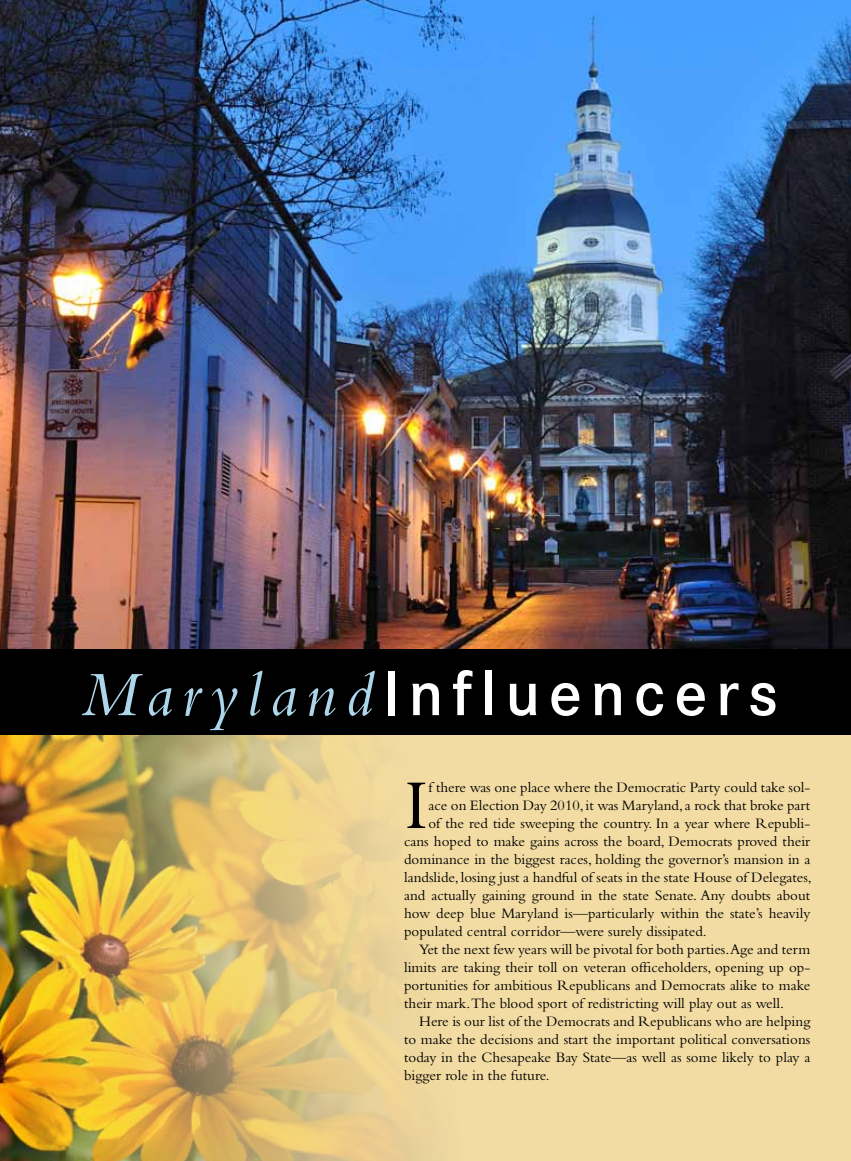
<style>
.page{position:relative;width:851px;height:1161px;background:#fff}
.page>*{position:absolute;margin:0;border:0;box-sizing:border-box;transform-origin:0 0}
.t1{font:72.9px "Bembo";color:#000}
.t2{font:600 66px "Corporate S";letter-spacing:.13em;color:#fff}
.t3{font:15px "Bembo";color:#000}
.s1{font-family:"Bembo";font-weight:400;font-style:italic;color:#add6eb}
</style>
<div class="page">
<div style="left:0;top:721px;width:850px;height:440px;background:#f2dca3"></div>
<img style="left:0;top:735px;width:425px;height:426px">
<img style="left:0;top:0;width:850px;height:649px">
<div style="left:0;top:649px;width:850px;height:86px;background:#000"></div>
<h2 class="t2" style="left:81px;top:656px;width:699px"><span class="s1">Maryland</span>Influencers</h2>
<h1 class="t1" style="left:404px;top:763px;width:26px">I</h1>
<p class="t3" style="left:428px;top:779px;width:383px">f there was one place where the Democratic Party could take sol-</p>
<p class="t3" style="left:428px;top:797px;width:383px">ace on Election Day 2010, it was Maryland, a rock that broke part</p>
<p class="t3" style="left:428px;top:815px;width:383px">of the red tide sweeping the country. In a year where Republi-</p>
<p class="t3" style="left:404px;top:833px;width:407px">cans hoped to make gains across the board, Democrats proved their</p>
<p class="t3" style="left:404px;top:851px;width:407px">dominance in the biggest races, holding the governor’s mansion in a</p>
<p class="t3" style="left:404px;top:869px;width:409px">landslide, losing just a handful of seats in the state House of Delegates,</p>
<p class="t3" style="left:404px;top:887px;width:407px">and actually gaining ground in the state Senate. Any doubts about</p>
<p class="t3" style="left:404px;top:905px;width:407px">how deep blue Maryland is—particularly within the state’s heavily</p>
<p class="t3" style="left:404px;top:923px;width:304px">populated central corridor—were surely dissipated.</p>
<p class="t3" style="left:419px;top:941px;width:392px">Yet the next few years will be pivotal for both parties.Age and term</p>
<p class="t3" style="left:404px;top:959px;width:407px">limits are taking their toll on veteran officeholders, opening up op-</p>
<p class="t3" style="left:404px;top:977px;width:407px">portunities for ambitious Republicans and Democrats alike to make</p>
<p class="t3" style="left:404px;top:995px;width:381px">their mark.The blood sport of redistricting will play out as well.</p>
<p class="t3" style="left:419px;top:1013px;width:392px">Here is our list of the Democrats and Republicans who are helping</p>
<p class="t3" style="left:404px;top:1031px;width:407px">to make the decisions and start the important political conversations</p>
<p class="t3" style="left:404px;top:1049px;width:407px">today in the Chesapeake Bay State—as well as some likely to play a</p>
<p class="t3" style="left:404px;top:1067px;width:147px">bigger role in the future.</p>
</div>
